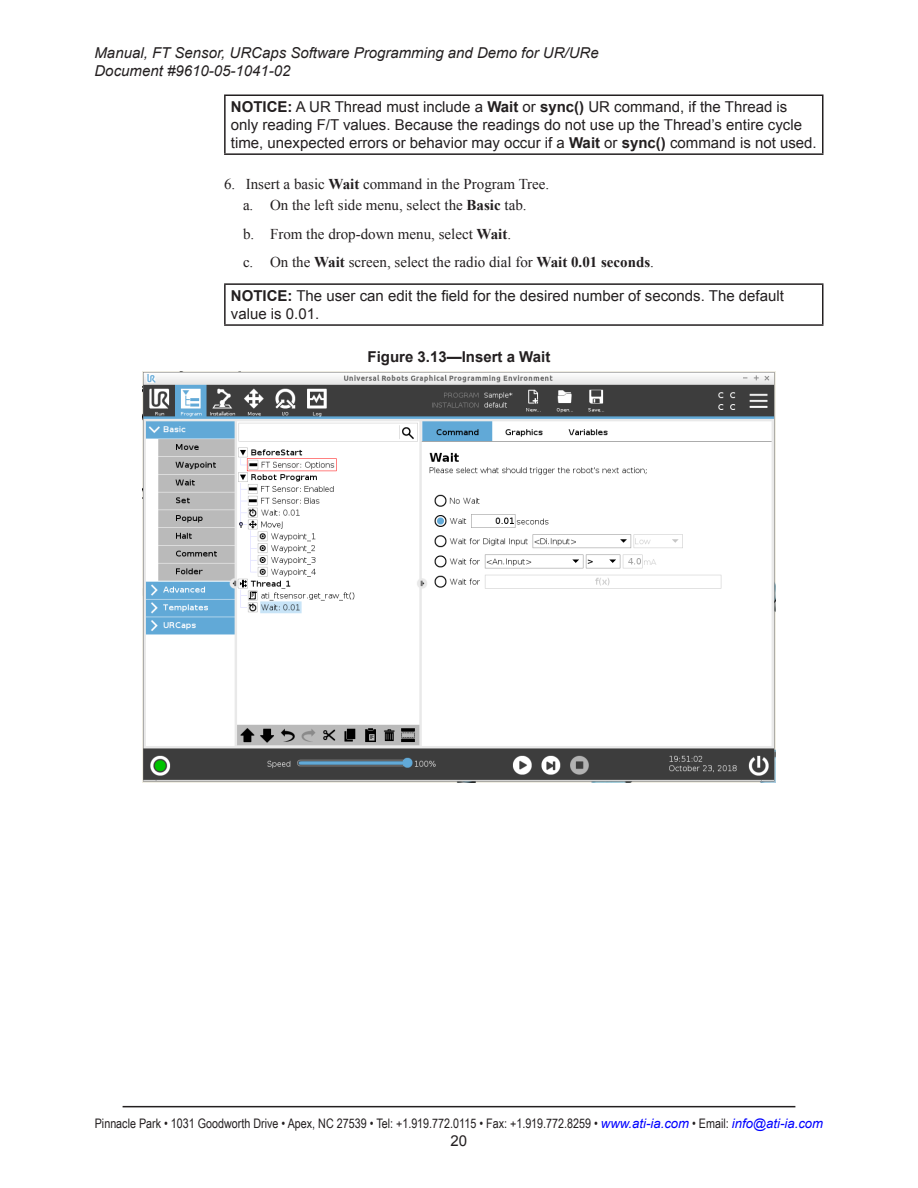
<style>
.page{position:relative;width:918px;height:1188px;background:#fff}
.page>*{position:absolute;margin:0;border:0;box-sizing:border-box;transform-origin:0 0}
.Caution_Danger_Text{font:15px/18px "Arial";color:#231f20}
.t1{font:15px "Times New Roman";color:#231f20}
.t2{font:italic 15px/18px "Arial";color:#231f20}
.t3{font:700 15px "Arial";color:#231f20}
.t4{font:13.2px "Arial Narrow";color:#231f20}
.s1{font-weight:700}
.s2{font-family:"Arial";font-style:italic;color:#00f}
</style>
<div class="page">
<hr style="left:123px;top:1106px;width:672px;height:1px;background:#231f20">
<hr style="left:224px;top:94px;width:600px;height:2px;background:#231f20">
<hr style="left:224px;top:96px;width:2px;height:57px;background:#231f20">
<hr style="left:822px;top:96px;width:2px;height:57px;background:#231f20">
<hr style="left:224px;top:153px;width:600px;height:2px;background:#231f20">
<hr style="left:224px;top:283px;width:600px;height:2px;background:#231f20">
<hr style="left:224px;top:285px;width:2px;height:39px;background:#231f20">
<hr style="left:822px;top:285px;width:2px;height:39px;background:#231f20">
<hr style="left:224px;top:324px;width:600px;height:2px;background:#231f20">
<img style="left:143px;top:372px;width:632px;height:410px">
<p class="t2" style="left:94px;top:44px;width:506px">Manual, FT Sensor, URCaps Software Programming and Demo for UR/URe<br>Document #9610-05-1041-02</p>
<p class="Caution_Danger_Text" style="left:231px;top:98px;width:587px"><span class="s1">NOTICE:</span> A UR Thread must include a <span class="s1">Wait</span> or <span class="s1">sync()</span> UR command, if the Thread is only reading F/T values. Because the readings do not use up the Thread’s entire cycle time, unexpected errors or behavior may occur if a <span class="s1">Wait</span> or <span class="s1">sync()</span> command is not used.</p>
<p class="t1" style="left:224px;top:174px;width:327px">6. Insert a basic <span class="s1">Wait</span> command in the Program Tree.</p>
<p class="t1" style="left:243px;top:195px;width:285px">a. On the left side menu, select the <span class="s1">Basic</span> tab.</p>
<p class="t1" style="left:243px;top:224px;width:270px">b. From the drop-down menu, select <span class="s1">Wait</span>.</p>
<p class="t1" style="left:243px;top:252px;width:413px">c. On the <span class="s1">Wait</span> screen, select the radio dial for <span class="s1">Wait 0.01 seconds</span>.</p>
<p class="Caution_Danger_Text" style="left:231px;top:287px;width:555px"><span class="s1">NOTICE:</span> The user can edit the field for the desired number of seconds. The default value is 0.01.</p>
<p class="t3" style="left:368px;top:347px;width:184px">Figure 3.13—Insert a Wait</p>
<p class="t4" style="left:95px;top:1114px;width:730px">Pinnacle Park • 1031 Goodworth Drive • Apex, NC 27539 • Tel: +1.919.772.0115 • Fax: +1.919.772.8259 • <span class="s2">www.ati-ia.com</span> • Email: <span class="s2">info@ati-ia.com</span></p>
<p class="Caution_Danger_Text" style="left:451px;top:1132px;width:18px">20</p>
</div>
